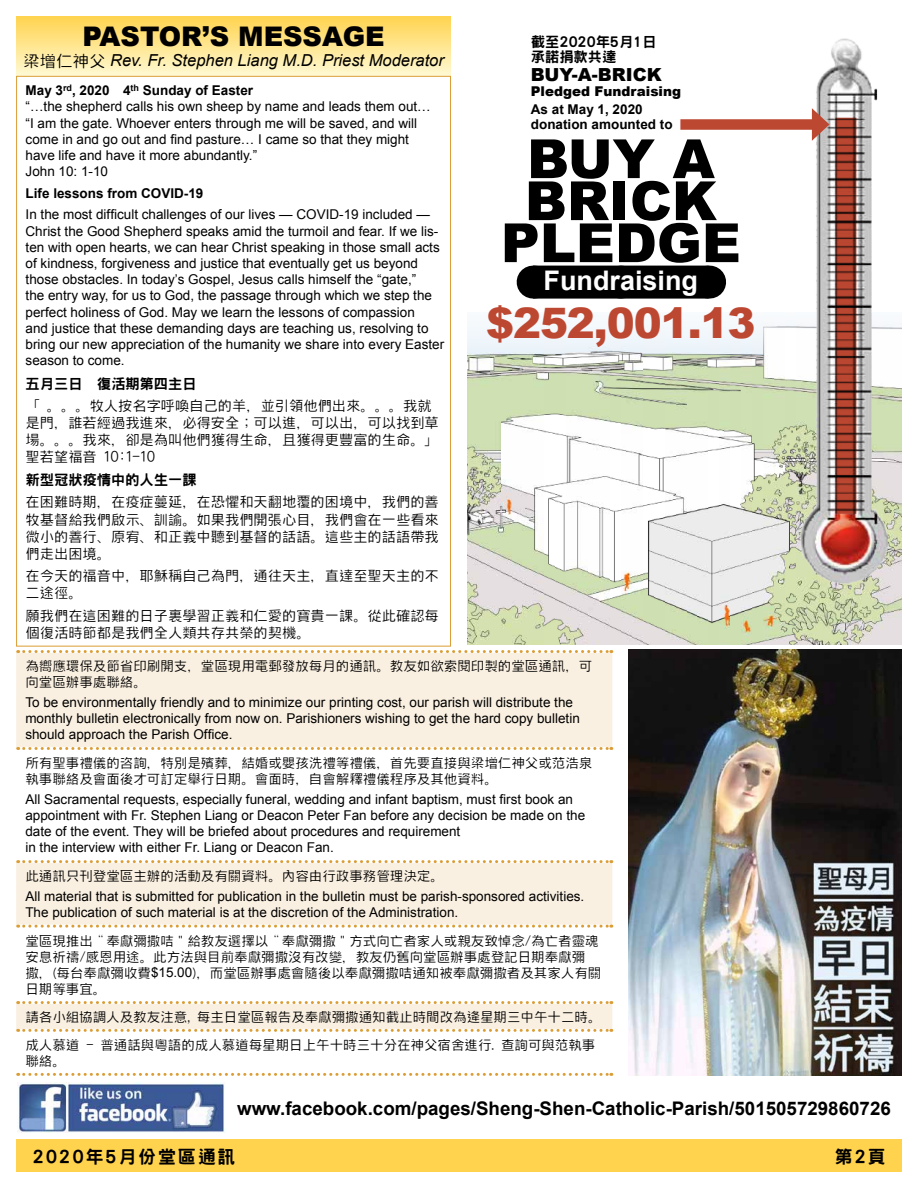
<style>
.page{position:relative;width:918px;height:1188px;background:#fff}
.page>*{position:absolute;margin:0;border:0;box-sizing:border-box;transform-origin:0 0}
.t1{font:900 54px/42px "Arial";color:#000;text-align:center}
.t2{font:900 42px "Arial";letter-spacing:-.025em;color:#bd4832}
.t3{font:900 27px "Arial";color:#000}
.t4{font:700 27px "Arial";color:#fff}
.t5{font:700 18.75px "Arial";color:#000}
.t6{font:800 18px "Han Wang Hei";letter-spacing:.1em;color:#000}
.t7{font:900 18px "Arial";color:#000}
.t8{font:italic 16.5px "Arial";color:#000}
.t9{font:300 14.25px/17.1px "Han Wang Hei";color:#000}
.t10{font:800 14.25px/15px "Han Wang Hei";color:#000}
.t11{font:13.5px/16.2px "Arial";color:#000}
.t12{font:300 13.5px/16.2px "Han Wang Hei";color:#000}
.t13{font:700 13.5px/15px "Arial";color:#000}
.t14{font:900 13.5px "Arial";color:#000}
.s1{font-family:"Han Wang Hei";font-weight:300;font-style:normal}
.s2{font-weight:700}
.s3{font-family:"Arial";font-weight:400}
</style>
<div class="page">
<div style="left:16px;top:1139px;width:886px;height:33px;background:#ffd34e"></div>
<svg style="left:467px;top:351px;width:435px;height:294px"></svg>
<svg style="left:467px;top:265px;width:435px;height:86px"></svg>
<img style="left:17px;top:1082px;width:208px;height:50px">
<svg style="left:16px;top:652px;width:596px;height:378px"></svg>
<svg style="left:18px;top:650px;width:594px;height:3px"></svg>
<svg style="left:18px;top:747px;width:594px;height:3px"></svg>
<svg style="left:18px;top:860px;width:594px;height:3px"></svg>
<svg style="left:18px;top:925px;width:594px;height:3px"></svg>
<svg style="left:18px;top:1001px;width:594px;height:3px"></svg>
<svg style="left:18px;top:1029px;width:594px;height:3px"></svg>
<svg style="left:18px;top:1073px;width:594px;height:3px"></svg>
<img style="left:799px;top:38px;width:94px;height:552px">
<div style="left:680px;top:119px;width:139px;height:11px;background:#bd4832"></div>
<svg style="left:812px;top:108px;width:17px;height:33px"></svg>
<div style="left:533px;top:266px;width:176px;height:33px;background:#000"></div>
<svg style="left:621px;top:298px;width:44px;height:1px"></svg>
<hr style="left:709px;top:266px;width:1px;height:33px;background:#000">
<svg style="left:835px;top:118px;width:21px;height:396px;background:#8d3626"></svg>
<div style="left:16px;top:16px;width:435px;height:60px;background:linear-gradient(to bottom,#ffd34e,#fff8d1)"></div>
<img style="left:629px;top:650px;width:273px;height:426px">
<h3 class="t3" style="left:82px;top:17px;width:304px">PASTOR’S MESSAGE</h3>
<p class="t8" style="left:23px;top:49px;width:422px"><span class="s1">梁增仁神父</span> Rev. Fr. Stephen Liang M.D. Priest Moderator</p>
<p class="t11" style="left:26px;top:82px;width:407px"><span class="s2">May 3</span><sup>rd</sup><span class="s2">, 2020 4</span><sup>th</sup> <span class="s2">Sunday of Easter<br></span>“…the shepherd calls his own sheep by name and leads them out… “I am the gate. Whoever enters through me will be saved, and will come in and go out and find pasture… I came so that they might have life and have it more abundantly.”<br>John 10: 1-10</p>
<p class="t13" style="left:26px;top:186px;width:179px">Life lessons from COVID-19</p>
<p class="t11" style="left:26px;top:207px;width:420px">In the most difficult challenges of our lives — COVID-19 included — Christ the Good Shepherd speaks amid the turmoil and fear. If we lis&shy;ten with open hearts, we can hear Christ speaking in those small acts of kindness, forgiveness and justice that eventually get us beyond those obstacles. In today’s Gospel, Jesus calls himself the “gate,”<br>the entry way, for us to God, the passage through which we step the perfect holiness of God. May we learn the lessons of compassion<br>and justice that these demanding days are teaching us, resolving to bring our new appreciation of the humanity we share into every Easter season to come.</p>
<p class="t10" style="left:26px;top:376px;width:173px">五月三日 復活期第四主日</p>
<p class="t9" style="left:26px;top:397px;width:415px">「 。。。牧人按名字呼喚自己的羊，並引領他們出來。。。我就是門，誰若經過我進來，必得安全；可以進，可以出，可以找到草場。。。我來，卻是為叫他們獲得生命，且獲得更豐富的生命。」聖若望福音 10:1-10</p>
<p class="t10" style="left:26px;top:472px;width:173px">新型冠狀疫情中的人生一課</p>
<p class="t9" style="left:26px;top:494px;width:415px;text-align:justify">在困難時期，在疫症蔓延，在恐懼和天翻地覆的困境中，我們的善牧基督給我們啟示、訓諭。如果我們開張心目，我們會在一些看來微小的善行、原宥、和正義中聽到基督的話語。這些主的話語帶我們走出困境。</p>
<p class="t9" style="left:26px;top:567px;width:415px">在今天的福音中，耶穌稱自己為門，通往天主，直達至聖天主的不二途徑。</p>
<p class="t9" style="left:26px;top:607px;width:415px">願我們在這困難的日子裏學習正義和仁愛的寶貴一課。從此確認每個復活時節都是我們全人類共存共榮的契機。</p>
<p class="t10" style="left:531px;top:34px;width:127px">截至2020年5月1日承諾捐款共達</p>
<h3 class="t7" style="left:531px;top:62px;width:132px">BUY-A-BRICK</h3>
<p class="t14" style="left:531px;top:82px;width:152px">Pledged Fundraising</p>
<p class="t13" style="left:531px;top:102px;width:143px">As at May 1, 2020 donation amounted to</p>
<h1 class="t1" style="left:501px;top:136px;width:241px">BUY A<br>BRICK<br>PLEDGE</h1>
<h3 class="t4" style="left:544px;top:263px;width:156px">Fundraising</h3>
<h2 class="t2" style="left:486px;top:293px;width:271px">$252,001.13</h2>
<p class="t12" style="left:25px;top:658px;width:569px">為嚮應環保及節省印刷開支，堂區現用電郵發放每月的通訊。教友如欲索閱印製的堂區通訊，可向堂區辦事處聯絡。</p>
<p class="t11" style="left:25px;top:694px;width:556px">To be environmentally friendly and to minimize our printing cost, our parish will distribute the monthly bulletin electronically from now on. Parishioners wishing to get the hard copy bulletin should approach the Parish Office.</p>
<p class="t12" style="left:25px;top:755px;width:569px">所有聖事禮儀的咨詢，特別是殯葬，結婚或嬰孩洗禮等禮儀，首先要直接與梁增仁神父或范浩泉執事聯絡及會面後才可訂定舉行日期。會面時，自會解釋禮儀程序及其他資料。</p>
<p class="t11" style="left:25px;top:791px;width:561px">All Sacramental requests, especially funeral, wedding and infant baptism, must first book an appointment with Fr. Stephen Liang or Deacon Peter Fan before any decision be made on the date of the event. They will be briefed about procedures and requirement<br>in the interview with either Fr. Liang or Deacon Fan.</p>
<p class="t12" style="left:25px;top:868px;width:420px">此通訊只刊登堂區主辦的活動及有關資料。內容由行政事務管理決定。</p>
<p class="t11" style="left:25px;top:888px;width:560px">All material that is submitted for publication in the bulletin must be parish-sponsored activities.<br>The publication of such material is at the discretion of the Administration.</p>
<p class="t12" style="left:25px;top:933px;width:578px">堂區現推出 “奉獻彌撒咭”給教友選擇以 “奉獻彌撒”方式向亡者家人或親友致悼念/為亡者靈魂安息祈禱/感恩用途。此方法與目前奉獻彌撒沒有改變，教友仍舊向堂區辦事處登記日期奉獻彌撒，(每台奉獻彌收費<span class="s3">$15.00</span>)，而堂區辦事處會隨後以奉獻彌撒咭通知被奉獻彌撒者及其家人有關日期等事宜。</p>
<p class="t12" style="left:25px;top:1003px;width:578px;line-height:27.8px">請各小組協調人及教友注意, 每主日堂區報告及奉獻彌撒通知截止時間改為逄星期三中午十二時。成人慕道 - 普通話與粵語的成人慕道每星期日上午十時三十分在神父宿舍進行. 查詢可與范執事</p>
<p class="t12" style="left:25px;top:1053px;width:42px">聯絡。</p>
<h3 class="t5" style="left:237px;top:1096px;width:655px">www.facebook.com/pages/Sheng-Shen-Catholic-Parish/501505729860726</h3>
<h3 class="t6" style="left:32px;top:1147px;width:205px">2020年5月份堂區通訊</h3>
<h3 class="t6" style="left:835px;top:1147px;width:53px">第2頁</h3>
</div>
